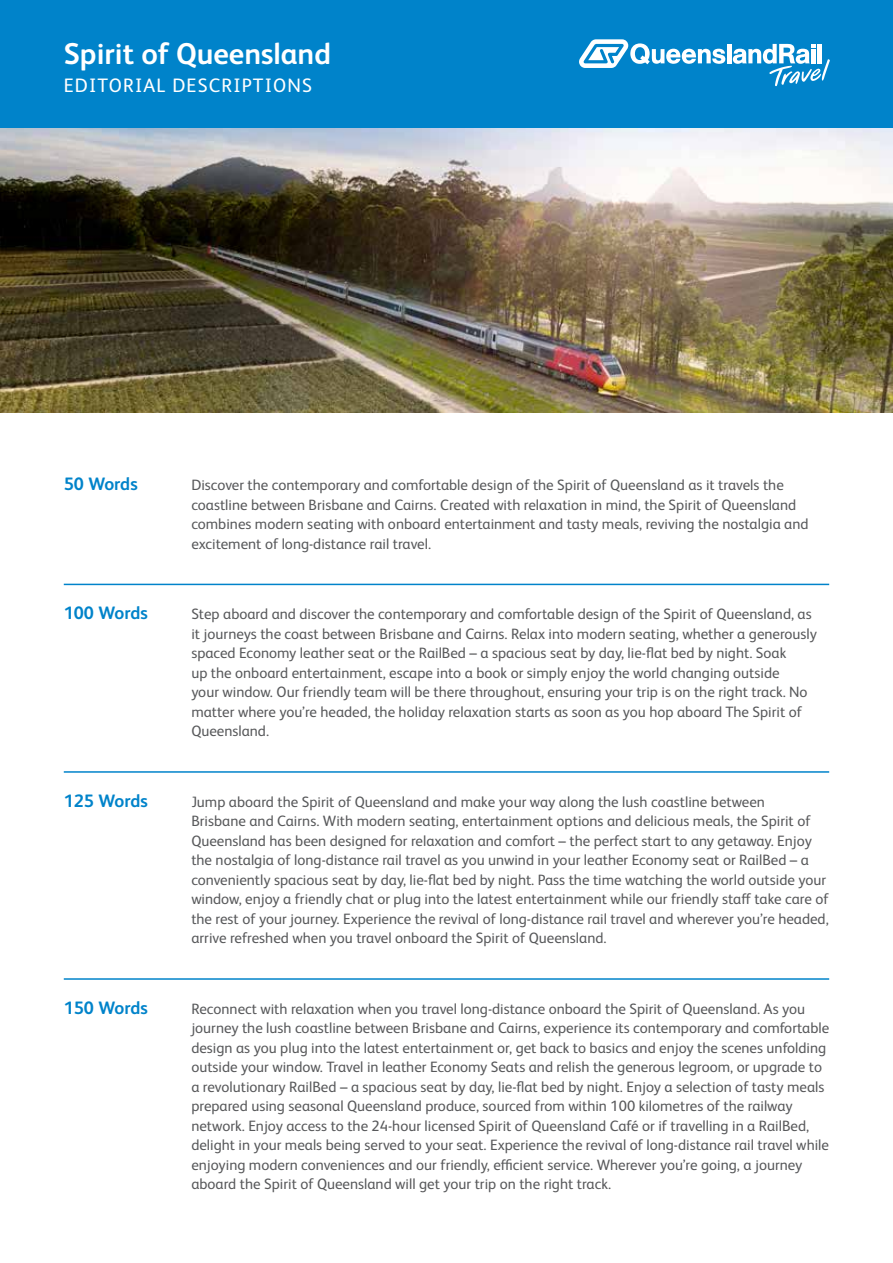
<style>
.page{position:relative;width:893px;height:1263px;background:#fff}
.page>*{position:absolute;margin:0;border:0;box-sizing:border-box;transform-origin:0 0}
.t1{font:700 30px "FS Albert Pro";color:#fff}
.t2{font:19.5px "FS Albert Pro";letter-spacing:.06em;color:#fff}
.t3{font:700 18px "FS Albert Pro";color:#0083ca}
.t4{font:15px/19.5px "FS Albert Pro";color:#58595b}
</style>
<div class="page">
<img style="left:0;top:128px;width:893px;height:284px">
<div style="left:0;top:0;width:893px;height:128px;background:#0083ca"></div>
<hr style="left:727px;top:44px;width:4px;height:19px;background:#fff">
<svg style="left:579px;top:39px;width:146px;height:29px"></svg>
<svg style="left:733px;top:44px;width:97px;height:42px"></svg>
<hr style="left:64px;top:584px;width:765px;height:1px;background:#0083ca">
<hr style="left:64px;top:771px;width:765px;height:2px;background:#0083ca">
<hr style="left:64px;top:978px;width:765px;height:2px;background:#0083ca">
<h1 class="t1" style="left:64px;top:32px;width:269px">Spirit of Queensland</h1>
<h2 class="t2" style="left:64px;top:71px;width:250px">EDITORIAL DESCRIPTIONS</h2>
<p class="t3" style="left:64px;top:471px;width:75px">50 Words</p>
<p class="t4" style="left:191px;top:474px;width:619px">Discover the contemporary and comfortable design of the Spirit of Queensland as it travels the coastline between Brisbane and Cairns. Created with relaxation in mind, the Spirit of Queensland combines modern seating with onboard entertainment and tasty meals, reviving the nostalgia and excitement of long-distance rail travel.</p>
<p class="t3" style="left:64px;top:600px;width:86px">100 Words</p>
<p class="t4" style="left:191px;top:603px;width:627px">Step aboard and discover the contemporary and comfortable design of the Spirit of Queensland, as it journeys the coast between Brisbane and Cairns. Relax into modern seating, whether a generously spaced Economy leather seat or the RailBed – a spacious seat by day, lie-flat bed by night. Soak<br>up the onboard entertainment, escape into a book or simply enjoy the world changing outside<br>your window. Our friendly team will be there throughout, ensuring your trip is on the right track. No matter where you’re headed, the holiday relaxation starts as soon as you hop aboard The Spirit of Queensland.</p>
<p class="t3" style="left:64px;top:788px;width:86px">125 Words</p>
<p class="t4" style="left:191px;top:791px;width:639px">Jump aboard the Spirit of Queensland and make your way along the lush coastline between<br>Brisbane and Cairns. With modern seating, entertainment options and delicious meals, the Spirit of Queensland has been designed for relaxation and comfort – the perfect start to any getaway. Enjoy the nostalgia of long-distance rail travel as you unwind in your leather Economy seat or RailBed – a conveniently spacious seat by day, lie-flat bed by night. Pass the time watching the world outside your window, enjoy a friendly chat or plug into the latest entertainment while our friendly staff take care of the rest of your journey. Experience the revival of long-distance rail travel and wherever you’re headed, arrive refreshed when you travel onboard the Spirit of Queensland.</p>
<p class="t3" style="left:64px;top:995px;width:86px">150 Words</p>
<p class="t4" style="left:191px;top:998px;width:639px">Reconnect with relaxation when you travel long-distance onboard the Spirit of Queensland. As you journey the lush coastline between Brisbane and Cairns, experience its contemporary and comfortable design as you plug into the latest entertainment or, get back to basics and enjoy the scenes unfolding outside your window. Travel in leather Economy Seats and relish the generous legroom, or upgrade to a revolutionary RailBed – a spacious seat by day, lie-flat bed by night. Enjoy a selection of tasty meals prepared using seasonal Queensland produce, sourced from within 100 kilometres of the railway network. Enjoy access to the 24-hour licensed Spirit of Queensland Café or if travelling in a RailBed, delight in your meals being served to your seat. Experience the revival of long-distance rail travel while enjoying modern conveniences and our friendly, efficient service. Wherever you’re going, a journey aboard the Spirit of Queensland will get your trip on the right track.</p>
</div>
